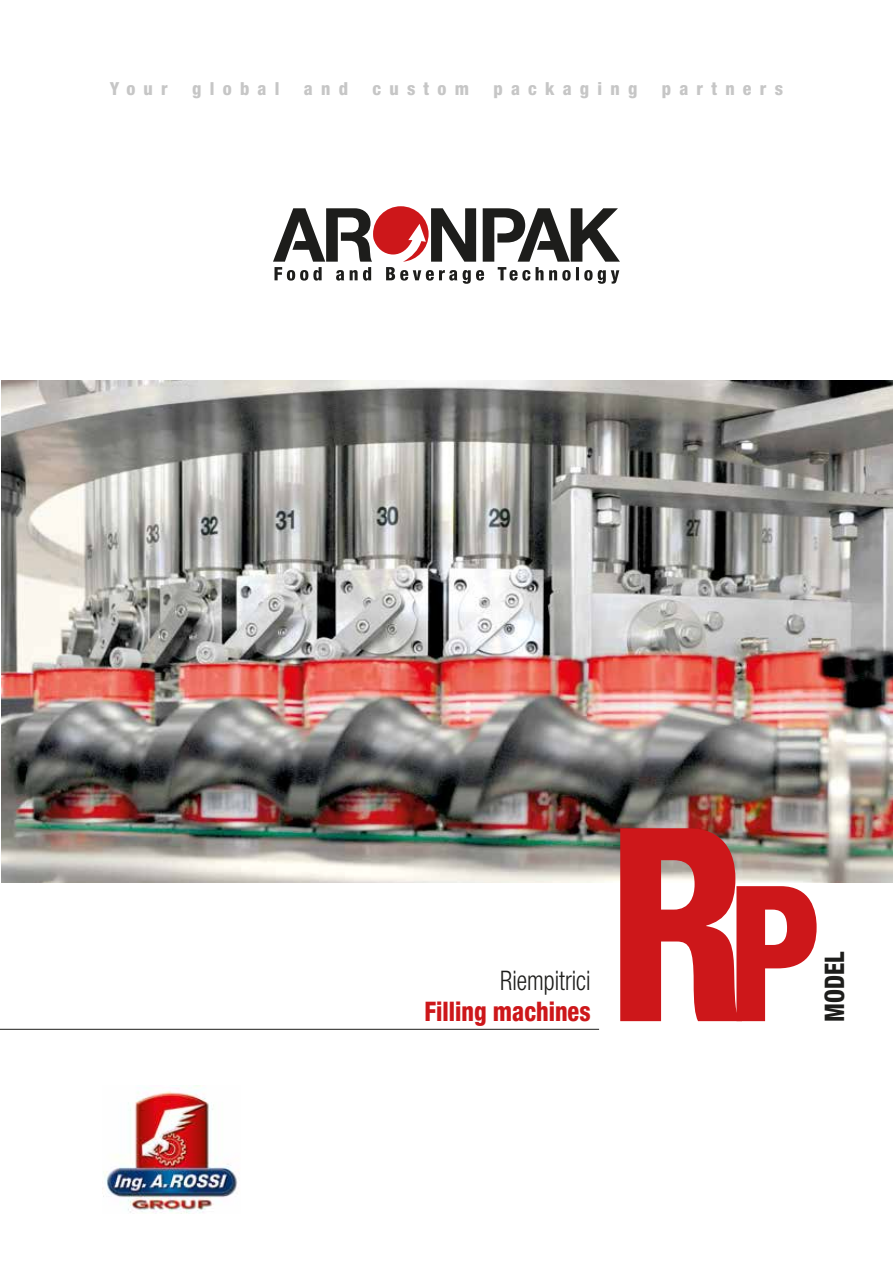
<style>
.page{position:relative;width:893px;height:1263px;background:#fff}
.page>*{position:absolute;margin:0;border:0;box-sizing:border-box;transform-origin:0 0}
.t1{font:800 condensed 270px "Helvetica Neue LT";color:#cd171a;scale:.9 1}
.t2{font:800 condensed 27px "Helvetica Neue LT";color:#cd171a;scale:.9 1}
.t3{font:300 condensed 27px "Helvetica Neue LT";color:#1d1d1b;scale:.9 1}
.t4{font:800 condensed 27px "Helvetica Neue LT";color:#1d1d1b;scale:.9 1}
.t5{font:800 condensed 18px "Helvetica Neue LT";letter-spacing:.455em;color:#c6c6c6}
.s1{font-size:189px}
</style>
<div class="page">
<img style="left:2px;top:381px;width:891px;height:501px">
<hr style="left:0;top:1029px;width:599px;height:1px;background:#1d1d1b">
<svg style="left:273px;top:206px;width:347px;height:78px"></svg>
<img style="left:103px;top:1085px;width:135px;height:128px">
<p class="t5" style="left:110px;top:77px;width:59px">Your</p>
<p class="t5" style="left:192px;top:77px;width:89px">global</p>
<p class="t5" style="left:304px;top:77px;width:46px">and</p>
<p class="t5" style="left:373px;top:77px;width:98px">custom</p>
<p class="t5" style="left:493px;top:77px;width:145px">packaging</p>
<p class="t5" style="left:662px;top:77px;width:123px">partners</p>
<h2 class="t3" style="left:500px;top:965px;width:102px">Riempitrici</h2>
<h2 class="t2" style="left:424px;top:995px;width:186px">Filling machines</h2>
<h1 class="t1" style="left:608px;top:758px;width:240px">R<span class="s1">p</span></h1>
<h2 class="t4" style="left:818px;top:1022px;width:80px;rotate:-90deg">MODEL</h2>
</div>
